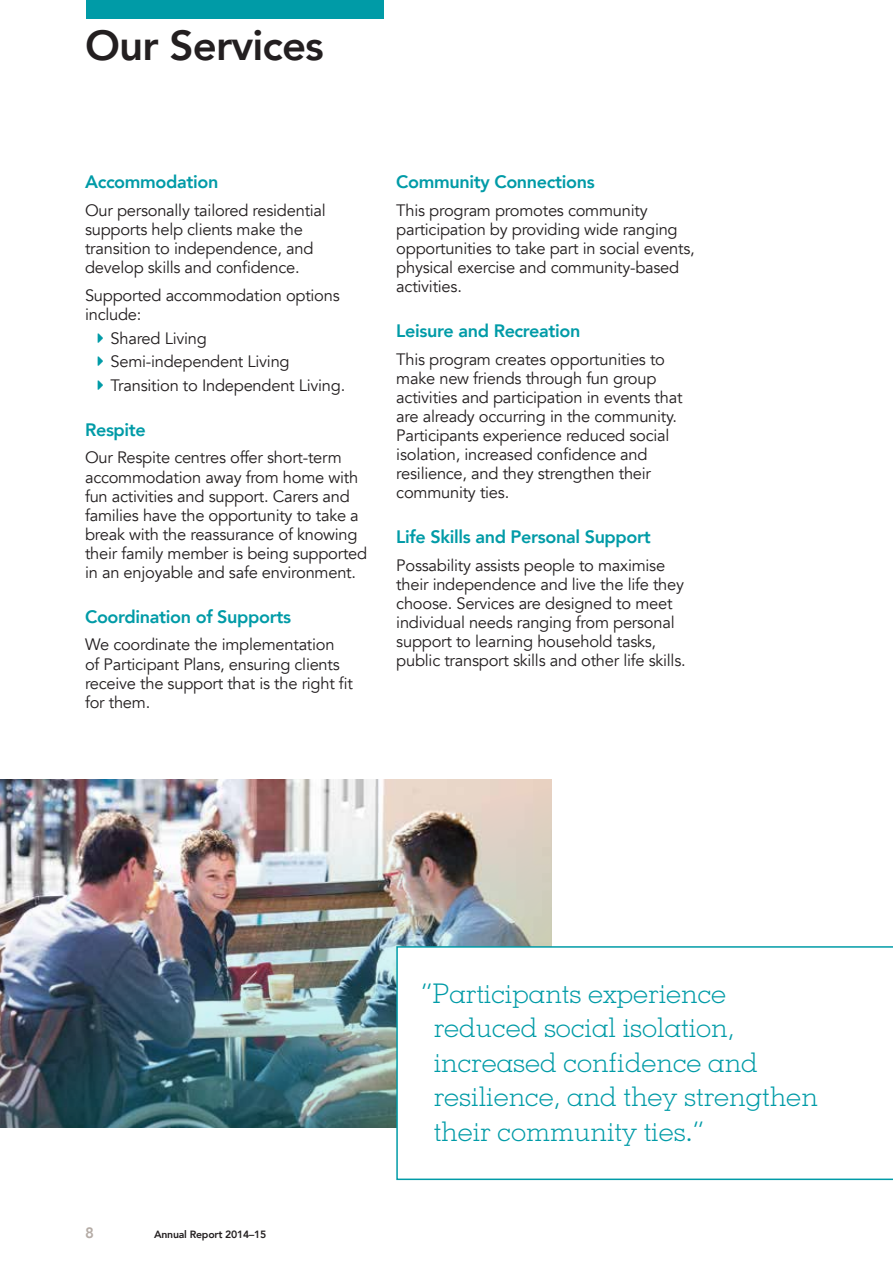
<style>
.page{position:relative;width:893px;height:1263px;background:#fff}
.page>*{position:absolute;margin:0;border:0;box-sizing:border-box;transform-origin:0 0}
.t1{font:800 42px "Avenir";letter-spacing:-.02em;color:#231f20}
.t2{font:300 27px/34.5px "Memphis LT Std";color:#009ba7}
.t3{font:800 18px "Avenir";letter-spacing:-.02em;color:#009ba7}
.t4{font:16.5px/19px "Avenir";letter-spacing:-.015em;color:#231f20}
.t5{font:800 15px "Avenir";color:#b5aca6}
.t6{font:800 10.5px "Avenir";letter-spacing:-.02em;color:#231f20}
</style>
<div class="page">
<div style="left:86px;top:0;width:298px;height:18px;background:#009ba7"></div>
<img style="left:0;top:780px;width:552px;height:347px">
<div style="left:397px;top:947px;width:496px;height:232px;background:#fff"></div>
<div style="left:396px;top:946px;width:497px;height:234px;border:2px solid #009ba7"></div>
<h1 class="t1" style="left:85px;top:12px;width:240px">Our Services</h1>
<p class="t3" style="left:85px;top:168px;width:135px">Accommodation</p>
<p class="t4" style="left:85px;top:201px;width:242px">Our personally tailored residential supports help clients make the transition to independence, and develop skills and confidence.</p>
<p class="t4" style="left:85px;top:286px;width:256px">Supported accommodation options include:</p>
<p class="t4" style="left:111px;top:326px;width:236px;line-height:23.7px">Shared Living<br>Semi-independent Living<br>Transition to Independent Living.</p>
<p class="t3" style="left:85px;top:415px;width:62px">Respite</p>
<p class="t4" style="left:85px;top:448px;width:284px">Our Respite centres offer short-term accommodation away from home with fun activities and support. Carers and families have the opportunity to take a break with the reassurance of knowing their family member is being supported in an enjoyable and safe environment.</p>
<p class="t3" style="left:85px;top:602px;width:208px">Coordination of Supports</p>
<p class="t4" style="left:85px;top:635px;width:269px">We coordinate the implementation of Participant Plans, ensuring clients receive the support that is the right fit for them.</p>
<p class="t3" style="left:396px;top:168px;width:200px">Community Connections</p>
<p class="t4" style="left:396px;top:201px;width:300px">This program promotes community participation by providing wide ranging opportunities to take part in social events, physical exercise and community-based activities.</p>
<p class="t3" style="left:396px;top:317px;width:186px">Leisure and Recreation</p>
<p class="t4" style="left:396px;top:350px;width:288px">This program creates opportunities to make new friends through fun group activities and participation in events that are already occurring in the community.<br>Participants experience reduced social isolation, increased confidence and resilience, and they strengthen their community ties.</p>
<p class="t3" style="left:396px;top:523px;width:256px">Life Skills and Personal Support</p>
<p class="t4" style="left:396px;top:556px;width:291px">Possability assists people to maximise their independence and live the life they choose. Services are designed to meet individual needs ranging from personal support to learning household tasks, public transport skills and other life skills.</p>
<p class="t5" style="left:85px;top:1221px;width:10px">8</p>
<p class="t6" style="left:154px;top:1226px;width:114px">Annual Report 2014–15</p>
<h2 class="t2" style="left:434px;top:976px;width:386px;text-indent:-13px">“Participants experience reduced social isolation, increased confidence and resilience, and they strengthen their community ties.”</h2>
</div>
